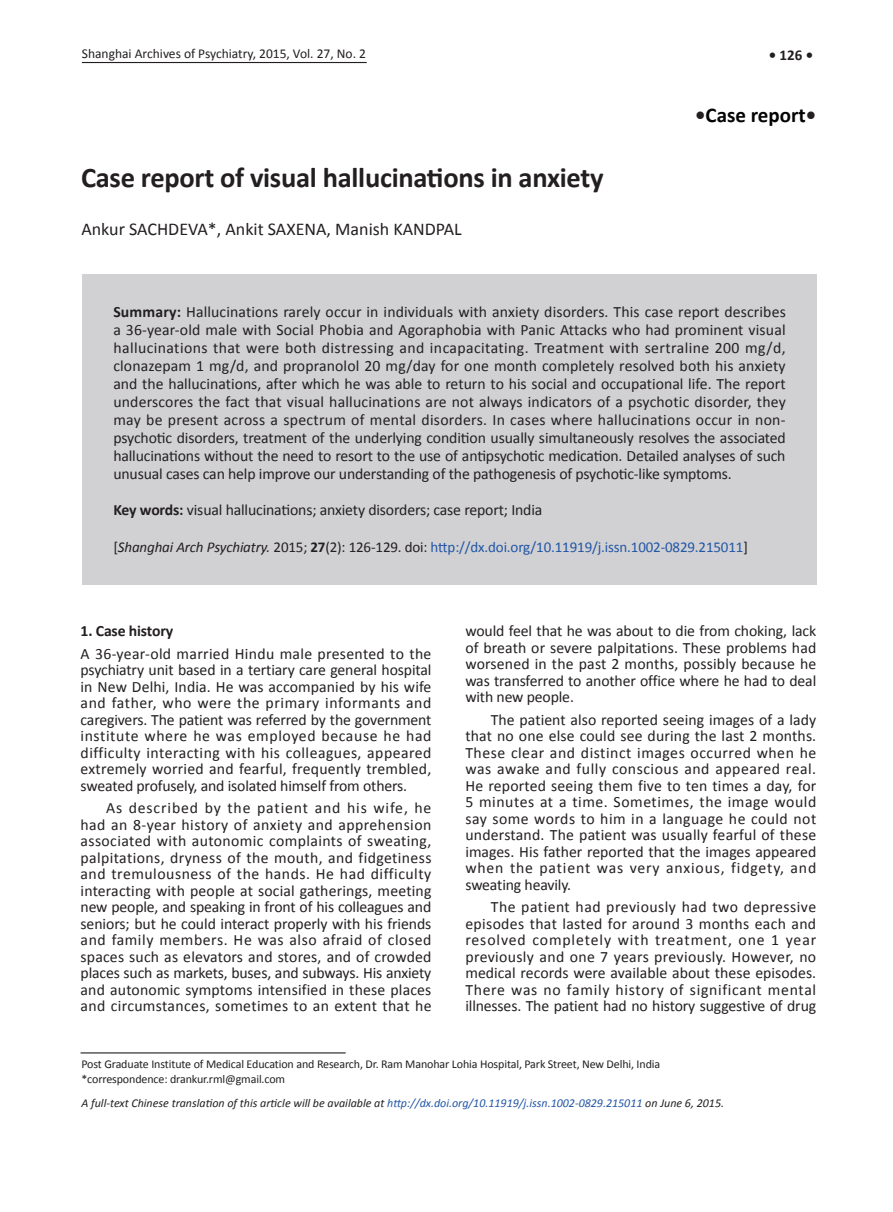
<style>
.page{position:relative;width:893px;height:1212px;background:#fff}
.page>*{position:absolute;margin:0;border:0;box-sizing:border-box;transform-origin:0 0}
.t1{font:700 28.5px "Calibri";letter-spacing:-.01em;color:#231f20}
.t2{font:700 21px "Calibri";color:#030303}
.t3{font:18px "Calibri";color:#231f20}
.t4{font:15.75px/16.5px "Calibri";letter-spacing:-.01em;color:#231f20;text-align:justify}
.t5{font:700 15.75px "Calibri";letter-spacing:-.01em;color:#231f20}
.t6{font:15px "Calibri";letter-spacing:-.01em;color:#2256a6}
.t7{font:700 15px "Calibri";color:#231f20}
.t8{font:13.5px "Calibri";color:#231f20}
.t9{font:12px/15px "Calibri";letter-spacing:-.01em;color:#231f20}
.t10{font:italic 12px "Calibri";color:#231f20}
.s1{color:#231f20}
.s2{font-weight:700}
.s3{font-style:italic;color:#231f20}
.s4{font-weight:700;color:#231f20}
.s5{color:#2256a6}
</style>
<div class="page">
<hr style="left:81px;top:1052px;width:265px;height:1px;background:#231f20">
<div style="left:82px;top:275px;width:735px;height:310px;background:#d1d1d3"></div>
<hr style="left:82px;top:62px;width:285px;height:1px;background:#231f20">
<p class="t8" style="left:82px;top:45px;width:286px">Shanghai Archives of Psychiatry, 2015, Vol. 27, No. 2</p>
<p class="t7" style="left:769px;top:46px;width:46px">• 126 •</p>
<h1 class="t1" style="left:81px;top:160px;width:524px">Case report of visual hallucinations in anxiety</h1>
<p class="t3" style="left:81px;top:217px;width:382px">Ankur SACHDEVA*, Ankit SAXENA, Manish KANDPAL</p>
<h2 class="t2" style="left:695px;top:102px;width:123px"><span class="s1">•</span>Case report<span class="s1">•</span></h2>
<p class="t4" style="left:113px;top:303px;width:674px;line-height:18px"><span class="s2">Summary:</span> Hallucinations rarely occur in individuals with anxiety disorders. This case report describes a 36-year-old male with Social Phobia and Agoraphobia with Panic Attacks who had prominent visual hallucinations that were both distressing and incapacitating. Treatment with sertraline 200 mg/d, clonazepam 1 mg/d, and propranolol 20 mg/day for one month completely resolved both his anxiety and the hallucinations, after which he was able to return to his social and occupational life. The report underscores the fact that visual hallucinations are not always indicators of a psychotic disorder, they may be present across a spectrum of mental disorders. In cases where hallucinations occur in non&shy;psychotic disorders, treatment of the underlying condition usually simultaneously resolves the associated hallucinations without the need to resort to the use of antipsychotic medication. Detailed analyses of such unusual cases can help improve our understanding of the pathogenesis of psychotic-like symptoms.</p>
<p class="t4" style="left:113px;top:501px;width:431px"><span class="s2">Key words:</span> visual hallucinations; anxiety disorders; case report; India</p>
<p class="t6" style="left:113px;top:538px;width:636px"><span class="s1">[</span><span class="s3">Shanghai Arch Psychiatry.</span> <span class="s1">2015;</span> <span class="s4">27</span><span class="s1">(2): 126-129. doi:</span> http://dx.doi.org/10.11919/j.issn.1002-0829.215011<span class="s1">]</span></p>
<p class="t5" style="left:81px;top:621px;width:94px">1. Case history</p>
<p class="t4" style="left:81px;top:645px;width:352px">A 36-year-old married Hindu male presented to the psychiatry unit based in a tertiary care general hospital in New Delhi, India. He was accompanied by his wife and father, who were the primary informants and caregivers. The patient was referred by the government institute where he was employed because he had difficulty interacting with his colleagues, appeared extremely worried and fearful, frequently trembled, sweated profusely, and isolated himself from others.</p>
<p class="t4" style="left:81px;top:800px;width:352px;text-indent:25px">As described by the patient and his wife, he had an 8-year history of anxiety and apprehension associated with autonomic complaints of sweating, palpitations, dryness of the mouth, and fidgetiness and tremulousness of the hands. He had difficulty interacting with people at social gatherings, meeting new people, and speaking in front of his colleagues and seniors; but he could interact properly with his friends and family members. He was also afraid of closed spaces such as elevators and stores, and of crowded places such as markets, buses, and subways. His anxiety and autonomic symptoms intensified in these places and circumstances, sometimes to an extent that he</p>
<p class="t4" style="left:465px;top:623px;width:352px">would feel that he was about to die from choking, lack of breath or severe palpitations. These problems had worsened in the past 2 months, possibly because he was transferred to another office where he had to deal with new people.</p>
<p class="t4" style="left:465px;top:711px;width:352px;text-indent:25px">The patient also reported seeing images of a lady that no one else could see during the last 2 months.<br>These clear and distinct images occurred when he was awake and fully conscious and appeared real.<br>He reported seeing them five to ten times a day, for 5 minutes at a time. Sometimes, the image would say some words to him in a language he could not understand. The patient was usually fearful of these images. His father reported that the images appeared when the patient was very anxious, fidgety, and sweating heavily.</p>
<p class="t4" style="left:465px;top:899px;width:352px;text-indent:25px">The patient had previously had two depressive episodes that lasted for around 3 months each and resolved completely with treatment, one 1 year previously and one 7 years previously. However, no medical records were available about these episodes.<br>There was no family history of significant mental illnesses. The patient had no history suggestive of drug</p>
<p class="t9" style="left:81px;top:1056px;width:580px">Post Graduate Institute of Medical Education and Research, Dr. Ram Manohar Lohia Hospital, Park Street, New Delhi, India *correspondence: drankur.rml@gmail.com</p>
<p class="t10" style="left:81px;top:1094px;width:644px">A full-text Chinese translation of this article will be available at <span class="s5">http://dx.doi.org/10.11919/j.issn.1002-0829.215011</span> on June 6, 2015.</p>
</div>
